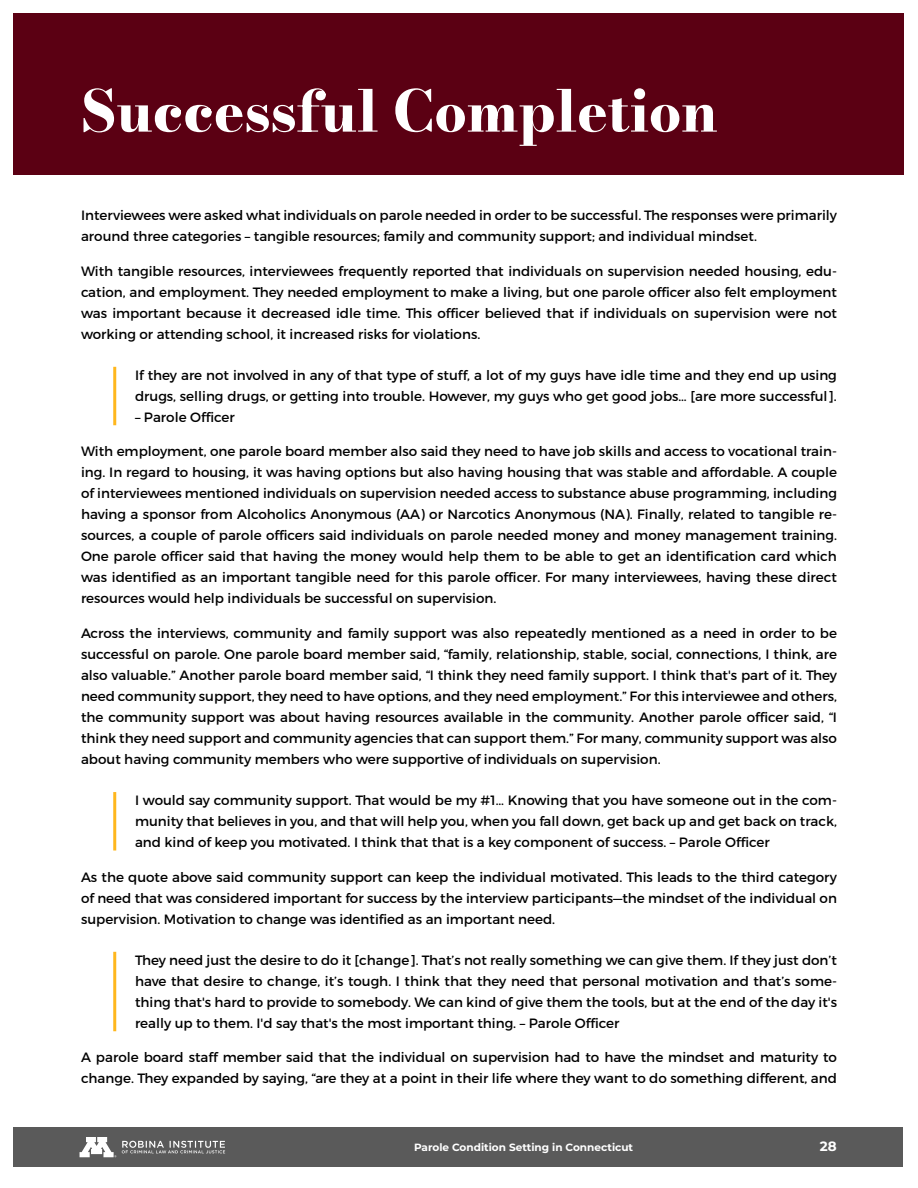
<style>
.page{position:relative;width:918px;height:1188px;background:#fff}
.page>*{position:absolute;margin:0;border:0;box-sizing:border-box;transform-origin:0 0}
.t1{font:57px "Bodoni Moda";color:#fff}
.body_new{font:13.5px/21px "Montserrat";color:#000;text-align:justify}
.quote{font:13.5px/21px "Montserrat";color:#000;text-align:justify}
.t2{font:700 13.5px "Montserrat";color:#fff}
.t3{font:700 10.5px "Montserrat";color:#fff}
</style>
<div class="page">
<div style="left:14px;top:1127px;width:889px;height:40px;background:#5a5a5a"></div>
<svg style="left:122px;top:1141px;width:103px;height:13px"></svg>
<svg style="left:80px;top:1137px;width:36px;height:20px"></svg>
<div style="left:14px;top:14px;width:890px;height:161px;background:#5b0013"></div>
<hr style="left:113px;top:367px;width:3px;height:58px;background:#ffb71e">
<hr style="left:113px;top:792px;width:3px;height:59px;background:#ffb71e">
<hr style="left:113px;top:952px;width:3px;height:79px;background:#ffb71e">
<p class="t1" style="left:81px;top:72px;width:638px">Successful Completion</p>
<p class="body_new" style="left:81px;top:205px;width:758px">Interviewees were asked what individuals on parole needed in order to be successful. The responses were primarily around three categories – tangible resources; family and community support; and individual mindset.</p>
<p class="body_new" style="left:81px;top:260px;width:757px">With tangible resources, interviewees frequently reported that individuals on supervision needed housing, edu&shy;cation, and employment. They needed employment to make a living, but one parole officer also felt employment was important because it decreased idle time. This officer believed that if individuals on supervision were not working or attending school, it increased risks for violations.</p>
<p class="quote" style="left:135px;top:365px;width:703px">If they are not involved in any of that type of stuff, a lot of my guys have idle time and they end up using drugs, selling drugs, or getting into trouble. However, my guys who get good jobs… [are more successful].</p>
<p class="quote" style="left:135px;top:407px;width:101px">– Parole Officer</p>
<p class="body_new" style="left:81px;top:441px;width:758px">With employment, one parole board member also said they need to have job skills and access to vocational train&shy;ing. In regard to housing, it was having options but also having housing that was stable and affordable. A couple of interviewees mentioned individuals on supervision needed access to substance abuse programming, including having a sponsor from Alcoholics Anonymous (AA) or Narcotics Anonymous (NA). Finally, related to tangible re&shy;sources, a couple of parole officers said individuals on parole needed money and money management training.<br>One parole officer said that having the money would help them to be able to get an identification card which was identified as an important tangible need for this parole officer. For many interviewees, having these direct resources would help individuals be successful on supervision.</p>
<p class="body_new" style="left:81px;top:623px;width:758px">Across the interviews, community and family support was also repeatedly mentioned as a need in order to be successful on parole. One parole board member said, “family, relationship, stable, social, connections, I think, are also valuable.” Another parole board member said, “I think they need family support. I think that's part of it. They need community support, they need to have options, and they need employment.” For this interviewee and others, the community support was about having resources available in the community. Another parole officer said, “I think they need support and community agencies that can support them.” For many, community support was also about having community members who were supportive of individuals on supervision.</p>
<p class="quote" style="left:135px;top:790px;width:703px">I would say community support. That would be my #1… Knowing that you have someone out in the com&shy;munity that believes in you, and that will help you, when you fall down, get back up and get back on track, and kind of keep you motivated. I think that that is a key component of success. – Parole Officer</p>
<p class="body_new" style="left:81px;top:866px;width:758px">As the quote above said community support can keep the individual motivated. This leads to the third category of need that was considered important for success by the interview participants—the mindset of the individual on supervision. Motivation to change was identified as an important need.</p>
<p class="quote" style="left:135px;top:950px;width:704px">They need just the desire to do it [change]. That’s not really something we can give them. If they just don’t have that desire to change, it’s tough. I think that they need that personal motivation and that’s some&shy;thing that's hard to provide to somebody. We can kind of give them the tools, but at the end of the day it's really up to them. I'd say that's the most important thing. – Parole Officer</p>
<p class="body_new" style="left:81px;top:1047px;width:758px">A parole board staff member said that the individual on supervision had to have the mindset and maturity to change. They expanded by saying, “are they at a point in their life where they want to do something different, and</p>
<p class="t3" style="left:414px;top:1140px;width:221px">Parole Condition Setting in Connecticut</p>
<p class="t2" style="left:820px;top:1137px;width:18px">28</p>
</div>
